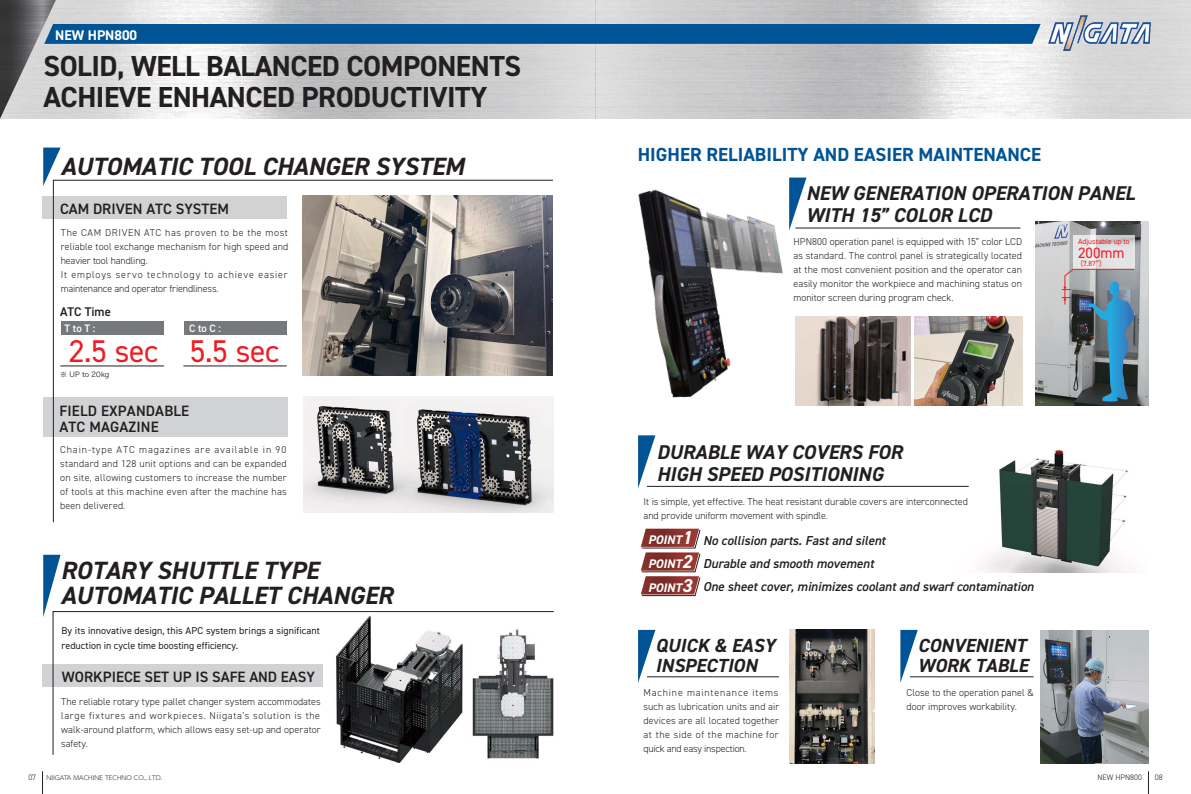
<style>
.page{position:relative;width:1191px;height:794px;background:#fff}
.page>*{position:absolute;margin:0;border:0;box-sizing:border-box;transform-origin:0 0}
.t1{font:31.5px "DIN2014";letter-spacing:-.01em;color:#ee1d23}
.t2{font:700 29px/31px "DIN2014";letter-spacing:-.015em;color:#231f20}
.t3{font:italic 700 25px/25px "DIN2014";color:#231f20}
.t4{font:italic 700 20px/22px "DIN2014";color:#231f20}
.t5{font:italic 700 19px/20px "DIN2014";color:#231f20}
.t6{font:700 19px "DIN2014";color:#005495}
.t7{font:600 15px/16px "DIN2014";color:#231f20}
.t8{font:15px "DIN2014";color:#ee1d23}
.t9{font:700 14px "DIN2014";color:#fff}
.t10{font:italic 600 13px/23.1px "DIN2014";color:#231f20}
.t11{font:600 12.6px "DIN2014";color:#231f20}
.t12{font:italic 700 12.5px "DIN2014";color:#fff}
.t13{font:600 10.8px "DIN2014";color:#fff}
.t14{font:300 10px/14px "DIN2014";letter-spacing:.01em;color:#231f20;text-align:justify}
.t15{font:10px/15px "DIN2014";letter-spacing:.005em;color:#231f20}
.t16{font:300 8px "DIN2014";color:#231f20}
.t17{font:7.5px "DIN2014";letter-spacing:.01em;color:#ee1d23}
.t18{font:7px "Hira Kaku Std W3";letter-spacing:.01em;color:#231f20}
.t19{font:300 6px "UD Shin Go NT Pr 6";color:#231f20}
.s1{font-size:18.7px}
.s2{font-weight:700;font-size:12.5px;color:#fff}
.s3{font-weight:700;font-size:18.7px;color:#fff}
</style>
<div class="page">
<img style="left:926px;top:449px;width:202px;height:123px">
<img style="left:795px;top:316px;width:115px;height:90px">
<img style="left:914px;top:316px;width:108px;height:90px">
<img style="left:1035px;top:221px;width:113px;height:185px">
<svg style="left:641px;top:529px;width:59px;height:67px;background:#9b5c57"></svg>
<img style="left:638px;top:189px;width:145px;height:209px">
<img style="left:789px;top:630px;width:85px;height:133px">
<img style="left:1040px;top:630px;width:108px;height:133px">
<img style="left:1072px;top:658px;width:66px;height:105px">
<img style="left:56px;top:0;width:1135px;height:119px">
<div style="left:43px;top:197px;width:244px;height:22px;background:#d1d2d4"></div>
<div style="left:43px;top:664px;width:280px;height:23px;background:#d1d2d4"></div>
<div style="left:43px;top:397px;width:244px;height:39px;background:#d1d2d4"></div>
<svg style="left:1073px;top:235px;width:61px;height:34px;background:#dfdfe0"></svg>
<img style="left:374px;top:755px;width:33px;height:7px">
<img style="left:1046px;top:14px;width:106px;height:38px">
<div style="left:56px;top:24px;width:984px;height:20px;background:#005495"></div>
<img style="left:0;top:0;width:56px;height:119px">
<svg style="left:53px;top:180px;width:500px;height:342px"></svg>
<svg style="left:53px;top:611px;width:501px;height:144px"></svg>
<hr style="left:60px;top:366px;width:104px;height:1px;background:#231f20">
<hr style="left:183px;top:366px;width:104px;height:1px;background:#231f20">
<hr style="left:647px;top:676px;width:132px;height:1px;background:#231f20">
<hr style="left:647px;top:486px;width:321px;height:1px;background:#231f20">
<hr style="left:795px;top:228px;width:225px;height:1px;background:#231f20">
<hr style="left:910px;top:676px;width:123px;height:1px;background:#231f20">
<img style="left:302px;top:196px;width:251px;height:179px">
<img style="left:303px;top:396px;width:250px;height:117px">
<img style="left:468px;top:628px;width:86px;height:131px">
<svg style="left:1061px;top:269px;width:73px;height:132px;background:#657e8d"></svg>
<svg style="left:43px;top:148px;width:18px;height:38px"></svg>
<svg style="left:789px;top:177px;width:17px;height:54px"></svg>
<svg style="left:638px;top:435px;width:17px;height:53px"></svg>
<svg style="left:638px;top:630px;width:17px;height:53px"></svg>
<svg style="left:900px;top:630px;width:17px;height:53px"></svg>
<svg style="left:43px;top:555px;width:18px;height:62px"></svg>
<svg style="left:42px;top:771px;width:1px;height:23px"></svg>
<svg style="left:1148px;top:771px;width:1px;height:23px"></svg>
<h3 class="t9" style="left:55px;top:26px;width:83px">NEW HPN800</h3>
<h2 class="t2" style="left:43px;top:50px;width:479px">SOLID, WELL BALANCED COMPONENTS<br>ACHIEVE ENHANCED PRODUCTIVITY</h2>
<h3 class="t3" style="left:61px;top:153px;width:405px">AUTOMATIC TOOL CHANGER SYSTEM</h3>
<h3 class="t7" style="left:60px;top:200px;width:170px">CAM DRIVEN ATC SYSTEM</h3>
<p class="t14" style="left:61px;top:225px;width:229px;text-align:left">The CAM DRIVEN ATC has proven to be the most reliable tool exchange mechanism for high speed and heavier tool handling.<br>It employs servo technology to achieve easier maintenance and operator friendliness.</p>
<p class="t11" style="left:60px;top:303px;width:52px">ATC Time</p>
<p class="t13" style="left:65px;top:321px;width:32px">T to T :</p>
<h1 class="t1" style="left:69px;top:332px;width:91px">2.5 sec</h1>
<p class="t18" style="left:60px;top:369px;width:51px">※ UP to 20kg</p>
<p class="t13" style="left:189px;top:321px;width:34px">C to C :</p>
<h1 class="t1" style="left:190px;top:332px;width:91px">5.5 sec</h1>
<h3 class="t7" style="left:59px;top:402px;width:131px">FIELD EXPANDABLE<br>ATC MAGAZINE</h3>
<p class="t14" style="left:60px;top:442px;width:228px">Chain-type ATC magazines are available in 90 standard and 128 unit options and can be expanded on site, allowing customers to increase the number of tools at this machine even after the machine has been delivered.</p>
<h3 class="t3" style="left:61px;top:557px;width:334px">ROTARY SHUTTLE TYPE<br>AUTOMATIC PALLET CHANGER</h3>
<h3 class="t6" style="left:638px;top:142px;width:405px">HIGHER RELIABILITY AND EASIER MAINTENANCE</h3>
<h3 class="t4" style="left:806px;top:182px;width:330px">NEW GENERATION OPERATION PANEL<br>WITH 15” COLOR LCD</h3>
<p class="t14" style="left:793px;top:234px;width:230px">HPN800 operation panel is equipped with 15” color LCD as standard. The control panel is strategically located at the most convenient position and the operator can easily monitor the workpiece and machining status on monitor screen during program check.</p>
<p class="t17" style="left:1078px;top:237px;width:53px">Adjustable up to</p>
<h3 class="t8" style="left:1078px;top:244px;width:48px">200mm</h3>
<p class="t17" style="left:1080px;top:259px;width:22px">(7.87”)</p>
<h3 class="t4" style="left:656px;top:440px;width:247px">DURABLE WAY COVERS FOR<br>HIGH SPEED POSITIONING</h3>
<p class="t14" style="left:643px;top:495px;width:326px">It is simple, yet effective. The heat resistant durable covers are interconnected and provide uniform movement with spindle.</p>
<p class="t12" style="left:648px;top:531px;width:45px">POINT<span class="s1">1</span></p>
<h3 class="t10" style="left:648px;top:528px;width:387px;text-indent:55px">No collision parts. Fast and silent<br><span class="s2">POINT</span><span class="s3">2</span> Durable and smooth movement<br><span class="s2">POINT</span><span class="s3">3</span> One sheet cover, minimizes coolant and swarf contamination</h3>
<p class="t15" style="left:61px;top:623px;width:260px">By its innovative design, this APC system brings a significant reduction in cycle time boosting efficiency.</p>
<h3 class="t5" style="left:655px;top:635px;width:121px">QUICK &amp; EASY<br>INSPECTION</h3>
<p class="t14" style="left:643px;top:686px;width:137px">Machine maintenance items such as lubrication units and air devices are all located together at the side of the machine for quick and easy inspection.</p>
<h3 class="t7" style="left:62px;top:668px;width:255px">WORKPIECE SET UP IS SAFE AND EASY</h3>
<p class="t14" style="left:61px;top:695px;width:261px">The reliable rotary type pallet changer system accommodates large fixtures and workpieces. Niigata’s solution is the walk-around platform, which allows easy set-up and operator safety.</p>
<h3 class="t5" style="left:918px;top:635px;width:112px">CONVENIENT<br>WORK TABLE</h3>
<p class="t14" style="left:906px;top:686px;width:129px">Close to the operation panel &amp; door improves workability.</p>
<p class="t16" style="left:28px;top:772px;width:9px">07</p>
<p class="t19" style="left:47px;top:772px;width:117px">NIIGATA MACHINE TECHNO CO., LTD.</p>
<p class="t16" style="left:1097px;top:772px;width:46px">NEW HPN800</p>
<p class="t16" style="left:1154px;top:772px;width:9px">08</p>
</div>
